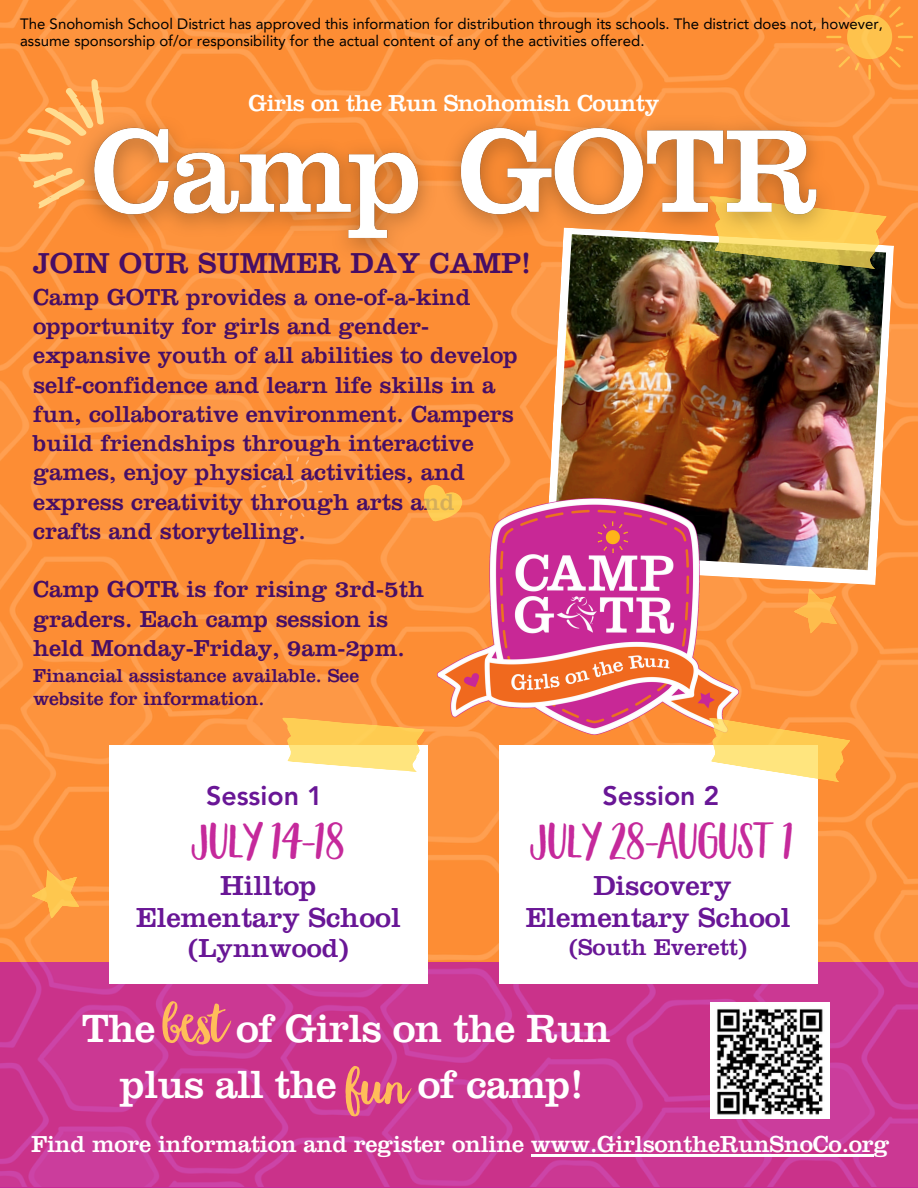
<style>
.page{position:relative;width:918px;height:1188px;background:#fff}
.page>*{position:absolute;margin:0;border:0;box-sizing:border-box;transform-origin:0 0}
.t1{font:55.2px "Garden Grown";color:#ffbd59}
.t2{font:47.4px "Garden Grown Caps";color:#c5299b}
.t3{font:40.95px/56.1px "Clarendon";letter-spacing:-.02em;color:#fff}
.t4{font:30px "Clarendon";color:#470e65}
.t5{font:28.65px/31.5px "Clarendon";color:#691696;text-align:center}
.t6{font:27.15px "Clarendon";color:#691696}
.t7{font:800 26.7px "Avenir LT Pro";color:#691696}
.t8{font:24px/29.2px "Clarendon";color:#470e65}
.t9{font:24px "Clarendon";letter-spacing:-.01em;color:#fff}
.t10{font:23.7px "Clarendon";color:#691696}
.t11{font:19.5px "Clarendon";color:#470e65}
.t12{font:15px/16.8px "Avenir LT Pro";color:#000}
</style>
<div class="page">
<img style="left:0;top:0;width:918px;height:1187px">
<svg style="left:261px;top:456px;width:62px;height:63px"></svg>
<svg style="left:25px;top:861px;width:63px;height:61px"></svg>
<svg style="left:788px;top:585px;width:57px;height:51px"></svg>
<svg style="left:545px;top:228px;width:349px;height:357px"></svg>
<img style="left:553px;top:270px;width:333px;height:300px">
<svg style="left:847px;top:195px;width:40px;height:75px"></svg>
<img style="left:438px;top:499px;width:300px;height:236px">
<svg style="left:17px;top:78px;width:102px;height:143px"></svg>
<svg style="left:826px;top:0;width:87px;height:80px"></svg>
<hr style="left:531px;top:1154px;width:343px;height:3px;background:#fff">
<img style="left:63px;top:101px;width:784px;height:172px">
<div style="left:499px;top:745px;width:318px;height:238px;background:#fff"></div>
<svg style="left:702px;top:717px;width:148px;height:67px"></svg>
<div style="left:109px;top:745px;width:319px;height:238px;background:#fff"></div>
<svg style="left:279px;top:717px;width:146px;height:55px"></svg>
<img style="left:711px;top:1002px;width:119px;height:116px">
<svg style="left:415px;top:481px;width:50px;height:48px"></svg>
<p class="t12" style="left:20px;top:17px;width:864px">The Snohomish School District has approved this information for distribution through its schools. The district does not, however, assume sponsorship of/or responsibility for the actual content of any of the activities offered.</p>
<p class="t9" style="left:249px;top:95px;width:412px">Girls on the Run Snohomish County</p>
<p class="t4" style="left:33px;top:253px;width:500px">JOIN OUR SUMMER DAY CAMP!</p>
<p class="t8" style="left:33px;top:285px;width:487px">Camp GOTR provides a one-of-a-kind opportunity for girls and gender&shy;expansive youth of all abilities to develop self-confidence and learn life skills in a fun, collaborative environment. Campers build friendships through interactive games, enjoy physical activities, and express creativity through arts and</p>
<p class="t8" style="left:33px;top:519px;width:274px">crafts and storytelling.</p>
<p class="t8" style="left:33px;top:577px;width:393px">Camp GOTR is for rising 3rd-5th</p>
<p class="t8" style="left:33px;top:607px;width:357px">graders. Each camp session is</p>
<p class="t8" style="left:33px;top:636px;width:373px">held Monday-Friday, 9am-2pm.</p>
<p class="t11" style="left:33px;top:669px;width:328px">Financial assistance available. See</p>
<p class="t11" style="left:33px;top:692px;width:233px">website for information.</p>
<p class="t7" style="left:206px;top:784px;width:118px">Session 1</p>
<p class="t7" style="left:603px;top:784px;width:118px">Session 2</p>
<p class="t2" style="left:192px;top:811px;width:154px">JULY 14-18</p>
<p class="t2" style="left:531px;top:811px;width:265px">JULY 28-AUGUST 1</p>
<p class="t5" style="left:136px;top:873px;width:266px">Hilltop<br>Elementary School</p>
<p class="t6" style="left:188px;top:939px;width:163px">(Lynnwood)</p>
<p class="t5" style="left:526px;top:873px;width:266px">Discovery<br>Elementary School</p>
<p class="t10" style="left:569px;top:939px;width:180px">(South Everett)</p>
<p class="t1" style="left:163px;top:988px;width:65px">best</p>
<p class="t3" style="left:120px;top:1005px;width:492px;text-indent:116px">of Girls on the Run plus all the</p>
<p class="t3" style="left:82px;top:1005px;width:75px">The</p>
<p class="t1" style="left:346px;top:1053px;width:63px">fun</p>
<p class="t3" style="left:418px;top:1061px;width:168px">of camp!</p>
<p class="t9" style="left:31px;top:1136px;width:860px">Find more information and register online www.GirlsontheRunSnoCo.org</p>
</div>
